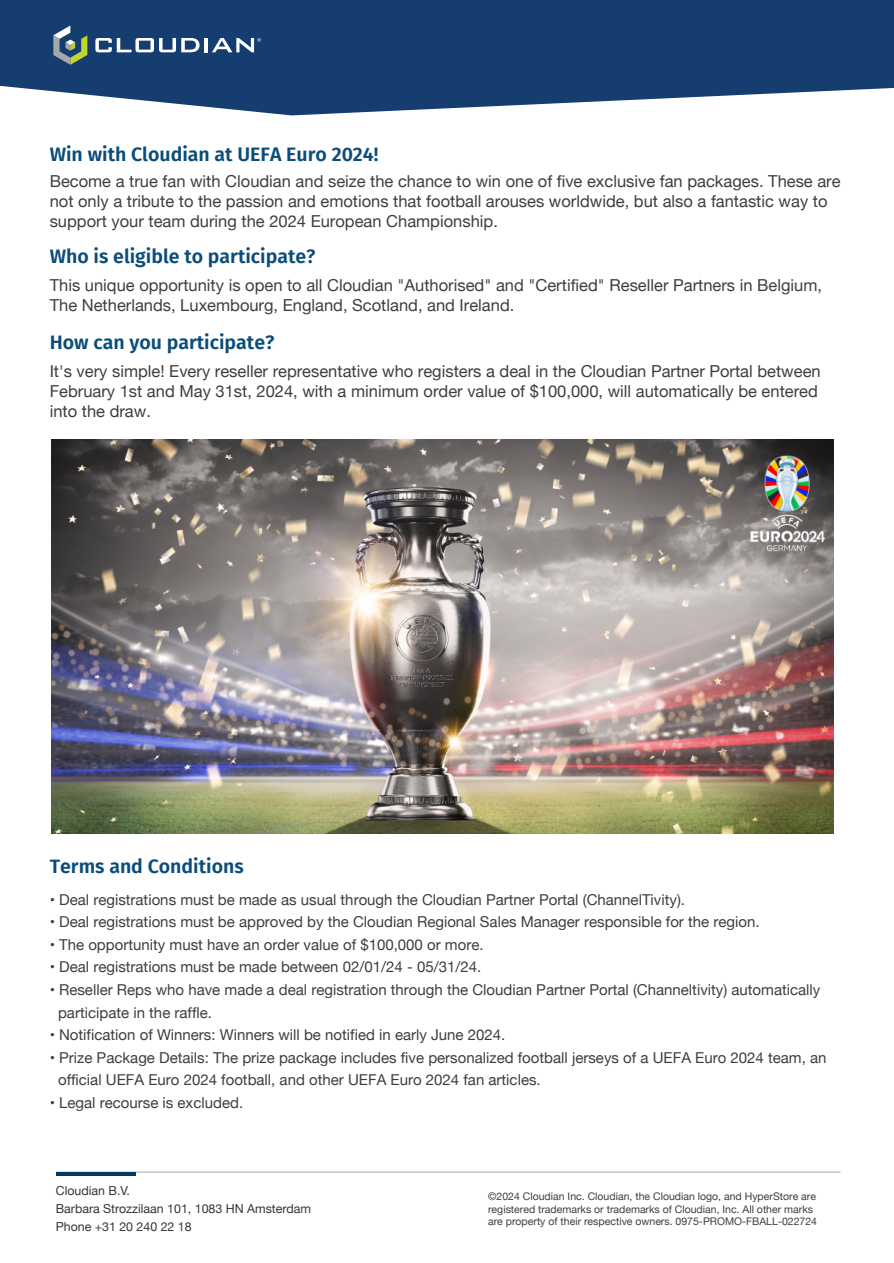
<style>
.page{position:relative;width:894px;height:1263px;background:#fff}
.page>*{position:absolute;margin:0;border:0;box-sizing:border-box;transform-origin:0 0}
.t1{font:600 19.5px "Fira Sans";color:#0a4c7a}
.t2{font:16.5px/19.8px "Helvetica Neue";color:#3e3e3f}
.t3{font:15px/22.5px "Helvetica Neue";color:#3e3e3f}
.t4{font:12.3px/18px "Helvetica Neue";color:#363536}
.t5{font:10.5px/12.6px "Helvetica Neue";color:#3e3e3f}
</style>
<div class="page">
<svg style="left:0;top:0;width:893px;height:115px;fill:#153d6f"></svg>
<svg style="left:53px;top:26px;width:34px;height:39px"></svg>
<svg style="left:95px;top:38px;width:104px;height:14px"></svg>
<hr style="left:204px;top:38px;width:4px;height:14px;background:#fff">
<svg style="left:212px;top:38px;width:49px;height:14px"></svg>
<hr style="left:56px;top:1171px;width:784px;height:1px;background:#a8a9ad">
<hr style="left:56px;top:1172px;width:79px;height:3px;background:#003863">
<img style="left:51px;top:440px;width:782px;height:393px">
<h1 class="t1" style="left:50px;top:138px;width:330px">Win with Cloudian at UEFA Euro 2024!</h1>
<p class="t2" style="left:50px;top:172px;width:792px">Become a true fan with Cloudian and seize the chance to win one of five exclusive fan packages. These are not only a tribute to the passion and emotions that football arouses worldwide, but also a fantastic way to support your team during the 2024 European Championship.</p>
<h1 class="t1" style="left:50px;top:240px;width:267px">Who is eligible to participate?</h1>
<p class="t2" style="left:50px;top:276px;width:773px">This unique opportunity is open to all Cloudian "Authorised" and "Certified" Reseller Partners in Belgium,<br>The Netherlands, Luxembourg, England, Scotland, and Ireland.</p>
<h1 class="t1" style="left:50px;top:326px;width:226px">How can you participate?</h1>
<p class="t2" style="left:50px;top:362px;width:772px">It's very simple! Every reseller representative who registers a deal in the Cloudian Partner Portal between<br>February 1st and May 31st, 2024, with a minimum order value of $100,000, will automatically be entered into the draw.</p>
<h1 class="t1" style="left:50px;top:850px;width:195px">Terms and Conditions</h1>
<p class="t3" style="left:50px;top:889px;width:636px">• Deal registrations must be made as usual through the Cloudian Partner Portal (ChannelTivity).</p>
<p class="t3" style="left:50px;top:911px;width:711px">• Deal registrations must be approved by the Cloudian Regional Sales Manager responsible for the region.</p>
<p class="t3" style="left:50px;top:934px;width:435px">• The opportunity must have an order value of $100,000 or more.</p>
<p class="t3" style="left:50px;top:956px;width:433px">• Deal registrations must be made between 02/01/24 - 05/31/24.</p>
<p class="t3" style="left:58px;top:979px;width:763px;text-indent:-8px">• Reseller Reps who have made a deal registration through the Cloudian Partner Portal (Channeltivity) automatically participate in the raffle.</p>
<p class="t3" style="left:50px;top:1024px;width:457px">• Notification of Winners: Winners will be notified in early June 2024.</p>
<p class="t3" style="left:58px;top:1046px;width:769px;text-indent:-8px">• Prize Package Details: The prize package includes five personalized football jerseys of a UEFA Euro 2024 team, an official UEFA Euro 2024 football, and other UEFA Euro 2024 fan articles.</p>
<p class="t3" style="left:50px;top:1091px;width:195px">• Legal recourse is excluded.</p>
<p class="t4" style="left:56px;top:1181px;width:256px">Cloudian B.V.<br>Barbara Strozzilaan 101, 1083 HN Amsterdam<br>Phone +31 20 240 22 18</p>
<p class="t5" style="left:488px;top:1190px;width:330px">©2024 Cloudian Inc. Cloudian, the Cloudian logo, and HyperStore are registered trademarks or trademarks of Cloudian, Inc. All other marks are property of their respective owners. 0975-PROMO-FBALL-022724</p>
</div>
